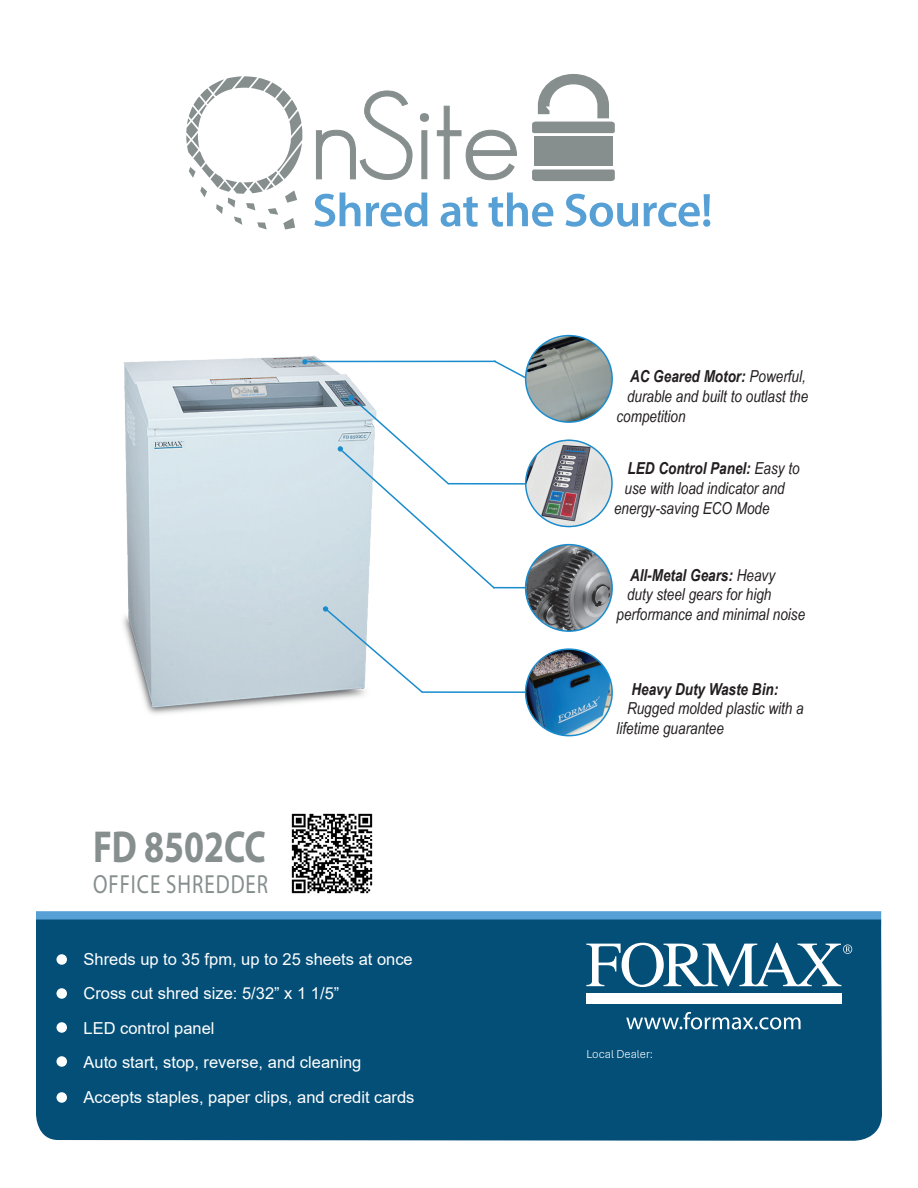
<style>
.page{position:relative;width:918px;height:1188px;background:#fff}
.page>*{position:absolute;margin:0;border:0;box-sizing:border-box;transform-origin:0 0}
.t1{font:700 45px "Myriad Pro";color:#868e8e;scale:.8 1}
.t2{font:26.25px "Myriad Pro";letter-spacing:.045em;color:#868e8e;scale:.8 1}
.t3{font:italic 16.5px/19.8px "Arial Narrow";color:#231f20}
.t4{font:16.5px "Arial";color:#fff}
.t5{font:italic 700 16.5px "Arial Narrow";color:#231f20}
.t6{font:300 12px "Aptos";color:#fff}
.s1{font-weight:400}
</style>
<div class="page">
<img style="left:123px;top:356px;width:272px;height:358px">
<hr style="left:422px;top:691px;width:107px;height:2px;background:#198ccd">
<hr style="left:493px;top:587px;width:36px;height:1px;background:#198ccd">
<hr style="left:448px;top:483px;width:78px;height:2px;background:#198ccd">
<svg style="left:316px;top:90px;width:97px;height:90px"></svg>
<svg style="left:419px;top:113px;width:10px;height:67px"></svg>
<svg style="left:436px;top:105px;width:81px;height:76px"></svg>
<svg style="left:186px;top:76px;width:116px;height:154px"></svg>
<div style="left:534px;top:136px;width:79px;height:30px;background:#868e8e"></div>
<svg style="left:532px;top:74px;width:83px;height:59px"></svg>
<svg style="left:532px;top:169px;width:83px;height:12px"></svg>
<svg style="left:314px;top:193px;width:46px;height:34px"></svg>
<svg style="left:366px;top:193px;width:61px;height:34px"></svg>
<svg style="left:441px;top:196px;width:37px;height:31px"></svg>
<svg style="left:489px;top:193px;width:64px;height:34px"></svg>
<svg style="left:566px;top:194px;width:72px;height:33px"></svg>
<svg style="left:644px;top:194px;width:66px;height:33px"></svg>
<img style="left:526px;top:649px;width:86px;height:87px;border-radius:43px">
<div style="left:525px;top:648px;width:88px;height:88px;border:2px solid #198ccd;border-radius:50%"></div>
<img style="left:525px;top:440px;width:88px;height:87px">
<svg style="left:492px;top:359px;width:39px;height:22px"></svg>
<img style="left:526px;top:545px;width:86px;height:86px;border-radius:43px">
<div style="left:525px;top:544px;width:88px;height:88px;border:2px solid #198ccd;border-radius:50%"></div>
<svg style="left:322px;top:605px;width:102px;height:89px"></svg>
<svg style="left:338px;top:395px;width:159px;height:195px"></svg>
<img style="left:526px;top:336px;width:86px;height:86px;border-radius:43px">
<div style="left:525px;top:335px;width:88px;height:88px;border:2px solid #198ccd;border-radius:50%"></div>
<div style="left:36px;top:911px;width:845px;height:15px;background:#56a0d5"></div>
<div style="left:36px;top:920px;width:846px;height:221px;background:#044f78"></div>
<div style="left:56px;top:954px;width:11px;height:11px;background:#fff;border-radius:50%"></div>
<div style="left:56px;top:988px;width:11px;height:11px;background:#fff;border-radius:50%"></div>
<div style="left:56px;top:1022px;width:11px;height:11px;background:#fff;border-radius:50%"></div>
<div style="left:56px;top:1056px;width:11px;height:11px;background:#fff;border-radius:50%"></div>
<svg style="left:586px;top:942px;width:266px;height:45px"></svg>
<div style="left:586px;top:993px;width:256px;height:10px;background:#fff"></div>
<svg style="left:626px;top:1012px;width:175px;height:17px;background:#437b99"></svg>
<div style="left:56px;top:1092px;width:11px;height:11px;background:#fff;border-radius:50%"></div>
<hr style="left:307px;top:361px;width:189px;height:1px;background:#198ccd">
<svg style="left:302px;top:359px;width:5px;height:5px"></svg>
<img style="left:291px;top:813px;width:82px;height:81px">
<p class="t1" style="left:93px;top:818px;width:218px">FD 8502CC</p>
<p class="t2" style="left:93px;top:868px;width:220px">OFFICE SHREDDER</p>
<p class="t4" style="left:56px;top:948px;width:358px">• Shreds up to 35 fpm, up to 25 sheets at once</p>
<p class="t4" style="left:56px;top:982px;width:284px">• Cross cut shred size: 5/32” x 1 1/5”</p>
<p class="t4" style="left:56px;top:1017px;width:160px">• LED control panel</p>
<p class="t4" style="left:56px;top:1051px;width:306px">• Auto start, stop, reverse, and cleaning</p>
<p class="t4" style="left:56px;top:1086px;width:360px">• Accepts staples, paper clips, and credit cards</p>
<p class="t5" style="left:630px;top:364px;width:177px">AC Geared Motor: <span class="s1">Powerful,</span></p>
<p class="t3" style="left:627px;top:386px;width:183px">durable and built to outlast the</p>
<p class="t3" style="left:616px;top:406px;width:71px">competition</p>
<p class="t5" style="left:628px;top:456px;width:174px">LED Control Panel: <span class="s1">Easy to</span></p>
<p class="t3" style="left:625px;top:478px;width:162px">use with load indicator and</p>
<p class="t3" style="left:614px;top:498px;width:157px">energy-saving ECO Mode</p>
<p class="t5" style="left:630px;top:562px;width:147px">All-Metal Gears: <span class="s1">Heavy</span></p>
<p class="t3" style="left:627px;top:584px;width:146px">duty steel gears for high</p>
<p class="t3" style="left:616px;top:604px;width:190px">performance and minimal noise</p>
<p class="t5" style="left:632px;top:676px;width:148px">Heavy Duty Waste Bin:</p>
<p class="t3" style="left:616px;top:698px;width:189px;text-indent:10px">Rugged molded plastic with a lifetime guarantee</p>
<p class="t6" style="left:586px;top:1045px;width:68px">Local Dealer:</p>
</div>
